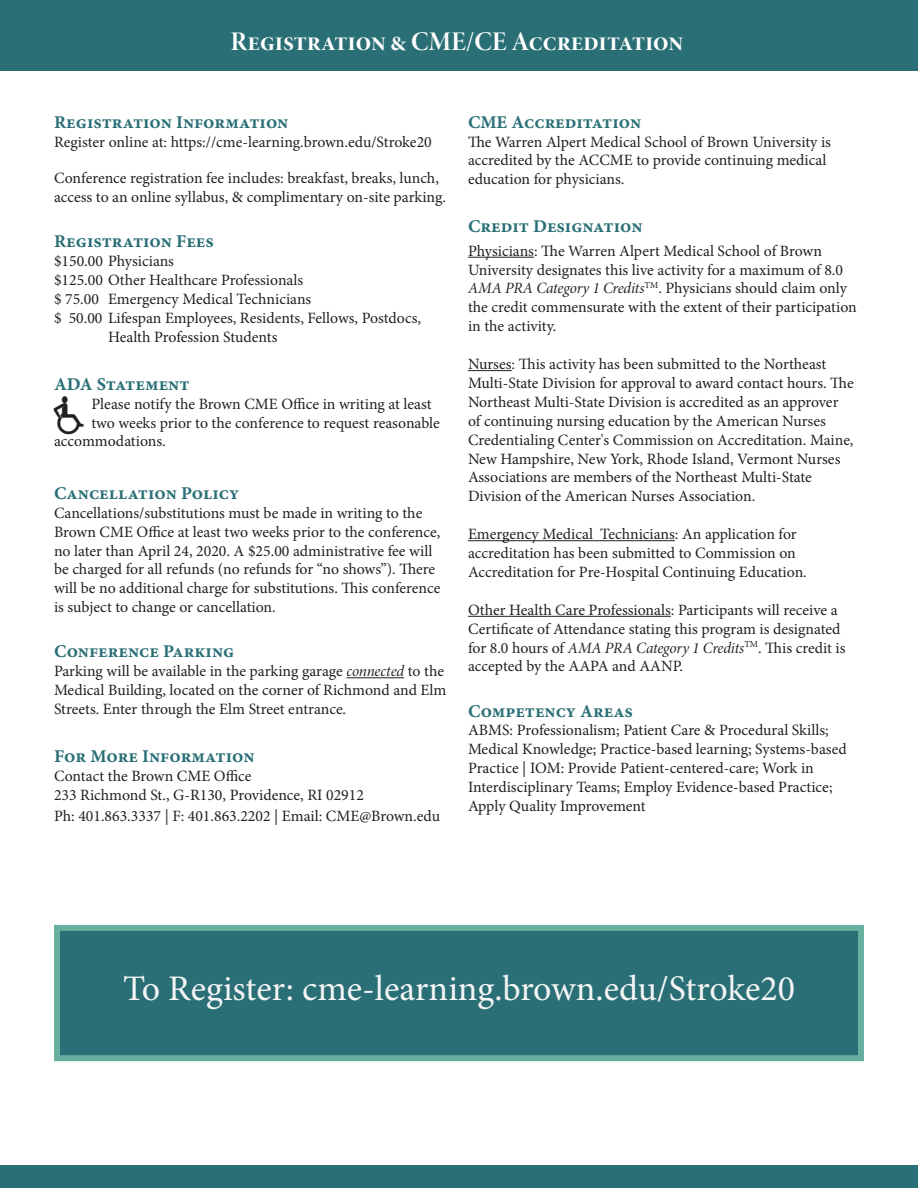
<style>
.page{position:relative;width:918px;height:1188px;background:#fff}
.page>*{position:absolute;margin:0;border:0;box-sizing:border-box;transform-origin:0 0}
.t1{font:36px "Minion Pro";letter-spacing:-.01em;color:#f5f5f6}
.t2{font:27px "Minion Pro Bold Disp";color:#fff}
.t3{font:18px "Minion Pro Bold Capt";color:#2a6f76}
.t4{font:15.75px/18.9px "Minion Pro";color:#231f20}
.s1{font-family:"Minion Pro It Subh"}
</style>
<div class="page">
<hr style="left:346px;top:677px;width:58px;height:1px;background:#231f20">
<hr style="left:468px;top:257px;width:66px;height:1px;background:#231f20">
<hr style="left:468px;top:370px;width:44px;height:1px;background:#231f20">
<hr style="left:468px;top:540px;width:207px;height:1px;background:#231f20">
<hr style="left:468px;top:616px;width:203px;height:1px;background:#231f20">
<div style="left:0;top:0;width:918px;height:71px;background:#2a6f76"></div>
<div style="left:0;top:1165px;width:918px;height:23px;background:#2a6f76"></div>
<div style="left:57px;top:928px;width:804px;height:130px;background:#2a6f76"></div>
<div style="left:54px;top:925px;width:810px;height:136px;border:6px solid #67b09f"></div>
<p class="t2" style="left:230px;top:23px;width:454px">Registration &amp; CME/CE Accreditation</p>
<p class="t3" style="left:54px;top:109px;width:236px">Registration Information</p>
<p class="t4" style="left:54px;top:132px;width:379px">Register online at: https://cme-learning.brown.edu/Stroke20</p>
<p class="t4" style="left:54px;top:169px;width:394px">Conference registration fee includes: breakfast, breaks, lunch, access to an online syllabus, &amp; complimentary on-site parking.</p>
<p class="t3" style="left:54px;top:229px;width:161px">Registration Fees</p>
<p class="t4" style="left:54px;top:252px;width:122px">$150.00 Physicians</p>
<p class="t4" style="left:54px;top:271px;width:251px">$125.00 Other Healthcare Professionals</p>
<p class="t4" style="left:54px;top:290px;width:259px">$ 75.00 Emergency Medical Technicians</p>
<p class="t4" style="left:54px;top:309px;width:369px">$ 50.00 Lifespan Employees, Residents, Fellows, Postdocs,</p>
<p class="t4" style="left:108px;top:328px;width:171px">Health Profession Students</p>
<p class="t3" style="left:54px;top:371px;width:137px">ADA Statement</p>
<p class="t4" style="left:91px;top:394px;width:342px">Please notify the Brown CME Office in writing at least</p>
<p class="t4" style="left:91px;top:413px;width:350px">two weeks prior to the conference to request reasonable</p>
<p class="t4" style="left:54px;top:432px;width:113px">accommodations.</p>
<p class="t3" style="left:54px;top:480px;width:187px">Cancellation Policy</p>
<p class="t4" style="left:54px;top:503px;width:388px">Cancellations/substitutions must be made in writing to the Brown CME Office at least two weeks prior to the conference, no later than April 24, 2020. A $25.00 administrative fee will be charged for all refunds (no refunds for “no shows”). There will be no additional charge for substitutions. This conference is subject to change or cancellation.</p>
<p class="t3" style="left:54px;top:639px;width:182px">Conference Parking</p>
<p class="t4" style="left:54px;top:662px;width:394px">Parking will be available in the parking garage <span class="s1">connected</span> to the<br>Medical Building, located on the corner of Richmond and Elm<br>Streets. Enter through the Elm Street entrance.</p>
<p class="t3" style="left:54px;top:743px;width:202px">For More Information</p>
<p class="t4" style="left:54px;top:766px;width:311px">Contact the Brown CME Office<br>233 Richmond St., G-R130, Providence, RI 02912</p>
<p class="t4" style="left:54px;top:807px;width:388px">Ph: 401.863.3337 | F: 401.863.2202 | Email: CME@Brown.edu</p>
<p class="t3" style="left:468px;top:109px;width:175px">CME Accreditation</p>
<p class="t4" style="left:468px;top:132px;width:365px">The Warren Alpert Medical School of Brown University is accredited by the ACCME to provide continuing medical education for physicians.</p>
<p class="t3" style="left:468px;top:213px;width:176px">Credit Designation</p>
<p class="t4" style="left:468px;top:241px;width:390px">Physicians: The Warren Alpert Medical School of Brown University designates this live activity for a maximum of 8.0<br><span class="s1">AMA PRA Category 1 Credits</span><sup>TM</sup>. Physicians should claim only the credit commensurate with the extent of their participation in the activity.</p>
<p class="t4" style="left:468px;top:355px;width:387px">Nurses: This activity has been submitted to the Northeast Multi-State Division for approval to award contact hours. The Northeast Multi-State Division is accredited as an approver of continuing nursing education by the American Nurses Credentialing Center's Commission on Accreditation. Maine, New Hampshire, New York, Rhode Island, Vermont Nurses Associations are members of the Northeast Multi-State Division of the American Nurses Association.</p>
<p class="t4" style="left:468px;top:525px;width:340px">Emergency Medical Technicians: An application for accreditation has been submitted to Commission on<br>Accreditation for Pre-Hospital Continuing Education.</p>
<p class="t4" style="left:468px;top:600px;width:379px">Other Health Care Professionals: Participants will receive a Certificate of Attendance stating this program is designated for 8.0 hours of <span class="s1">AMA PRA Category 1 Credits</span><sup>TM</sup>. This credit is accepted by the AAPA and AANP.</p>
<p class="t3" style="left:468px;top:698px;width:166px">Competency Areas</p>
<p class="t4" style="left:468px;top:721px;width:380px">ABMS: Professionalism; Patient Care &amp; Procedural Skills; Medical Knowledge; Practice-based learning; Systems-based Practice | IOM: Provide Patient-centered-care; Work in Interdisciplinary Teams; Employ Evidence-based Practice; Apply Quality Improvement</p>
<p class="t1" style="left:123px;top:965px;width:673px">To Register: cme-learning.brown.edu/Stroke20</p>
</div>
